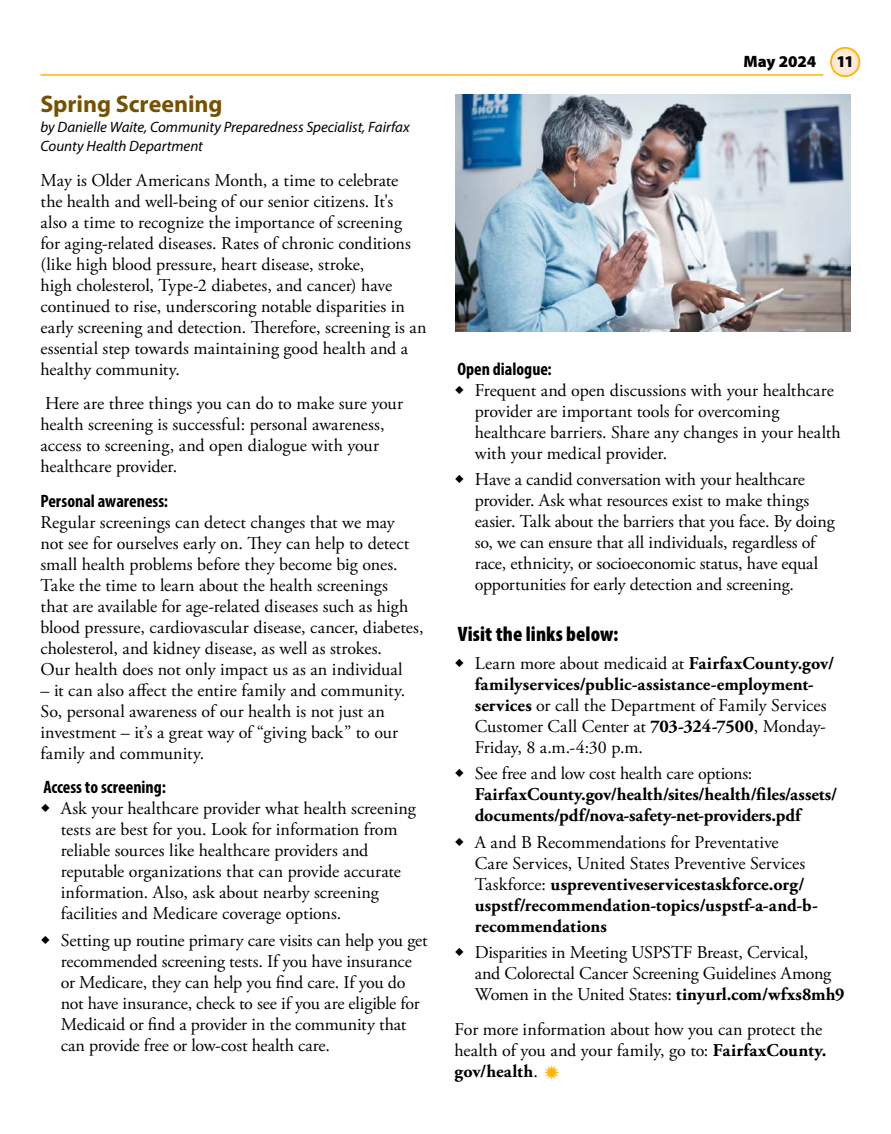
<style>
.page{position:relative;width:891px;height:1134px;background:#fff}
.page>*{position:absolute;margin:0;border:0;box-sizing:border-box;transform-origin:0 0}
.H1-Article-Head-Byline-NoRule_GG{font:700 24px "Myriad Pro";letter-spacing:-.005em;color:#755200}
.H2-Sub-head_GG{font:900 condensed 21px "Myriad Pro";letter-spacing:.005em;color:#000}
.Body_Text_GG{font:18px/21px "Adobe Garamond Pro";color:#000}
.t1{font:700 18px/21px "Adobe Garamond Pro";color:#000}
.H3_GG{font:700 condensed 18px "Myriad Pro";color:#000}
.t2{font:900 16.5px "Myriad Pro";letter-spacing:-.015em;color:#000}
.ByLine_GG{font:italic 15px/19.5px "Myriad Pro";color:#000}
.s1{font-weight:700}
.s2{font-weight:400}
</style>
<div class="page">
<hr style="left:40px;top:74px;width:783px;height:2px;background:#ffb50b">
<div style="left:831px;top:48px;width:28px;height:28px;background:#ffead7;border-radius:50%"></div>
<div style="left:830px;top:47px;width:30px;height:30px;border:2px solid #ffb50b;border-radius:50%"></div>
<img style="left:456px;top:94px;width:395px;height:238px">
<p class="H1-Article-Head-Byline-NoRule_GG" style="left:40px;top:89px;width:184px">Spring Screening</p>
<p class="ByLine_GG" style="left:40px;top:117px;width:371px">by Danielle Waite, Community Preparedness Specialist, Fairfax<br>County Health Department</p>
<p class="Body_Text_GG" style="left:40px;top:170px;width:388px">May is Older Americans Month, a time to celebrate<br>the health and well-being of our senior citizens. It's<br>also a time to recognize the importance of screening<br>for aging-related diseases. Rates of chronic conditions (like high blood pressure, heart disease, stroke,<br>high cholesterol, Type-2 diabetes, and cancer) have continued to rise, underscoring notable disparities in early screening and detection. Therefore, screening is an essential step towards maintaining good health and a healthy community.</p>
<p class="Body_Text_GG" style="left:40px;top:394px;width:364px">Here are three things you can do to make sure your health screening is successful: personal awareness, access to screening, and open dialogue with your healthcare provider.</p>
<h3 class="H3_GG" style="left:40px;top:490px;width:129px">Personal awareness:</h3>
<p class="Body_Text_GG" style="left:40px;top:512px;width:385px">Regular screenings can detect changes that we may<br>not see for ourselves early on. They can help to detect small health problems before they become big ones.<br>Take the time to learn about the health screenings<br>that are available for age-related diseases such as high blood pressure, cardiovascular disease, cancer, diabetes, cholesterol, and kidney disease, as well as strokes.<br>Our health does not only impact us as an individual</p>
<p class="Body_Text_GG" style="left:40px;top:680px;width:366px">– it can also affect the entire family and community.<br>So, personal awareness of our health is not just an investment – it’s a great way of “giving back” to our family and community.</p>
<h3 class="H3_GG" style="left:43px;top:776px;width:124px">Access to screening:</h3>
<p class="Body_Text_GG" style="left:61px;top:799px;width:357px;text-indent:-20px">○ Ask your healthcare provider what health screening tests are best for you. Look for information from reliable sources like healthcare providers and reputable organizations that can provide accurate information. Also, ask about nearby screening facilities and Medicare coverage options.</p>
<p class="Body_Text_GG" style="left:61px;top:930px;width:368px;text-indent:-20px">○ Setting up routine primary care visits can help you get recommended screening tests. If you have insurance or Medicare, they can help you find care. If you do not have insurance, check to see if you are eligible for Medicaid or find a provider in the community that can provide free or low-cost health care.</p>
<p class="t2" style="left:743px;top:51px;width:112px">May 2024 1111</p>
<h3 class="H3_GG" style="left:457px;top:358px;width:96px">Open dialogue:</h3>
<p class="Body_Text_GG" style="left:475px;top:380px;width:368px;text-indent:-20px">○ Frequent and open discussions with your healthcare provider are important tools for overcoming healthcare barriers. Share any changes in your health with your medical provider.</p>
<p class="Body_Text_GG" style="left:475px;top:470px;width:362px;text-indent:-20px">○ Have a candid conversation with your healthcare provider. Ask what resources exist to make things easier. Talk about the barriers that you face. By doing so, we can ensure that all individuals, regardless of race, ethnicity, or socioeconomic status, have equal opportunities for early detection and screening.</p>
<h2 class="H2-Sub-head_GG" style="left:458px;top:621px;width:162px">Visit the links below:</h2>
<p class="Body_Text_GG" style="left:475px;top:653px;width:361px;text-indent:-20px">○ Learn more about medicaid at <span class="s1">FairfaxCounty.gov/ familyservices/public-assistance-employment&shy;services</span> or call the Department of Family Services Customer Call Center at <span class="s1">703-324-7500</span>, Monday-Friday, 8 a.m.-4:30 p.m.</p>
<p class="t1" style="left:475px;top:764px;width:364px;text-indent:-20px">○ <span class="s2">See free and low cost health care options:<br></span>FairfaxCounty.gov/health/sites/health/files/assets/ documents/pdf/nova-safety-net-providers.pdf</p>
<p class="t1" style="left:475px;top:832px;width:345px;text-indent:-20px">○ <span class="s2">A and B Recommendations for Preventative<br>Care Services, United States Preventive Services Taskforce:</span> uspreventiveservicestaskforce.org/ uspstf/recommendation-topics/uspstf-a-and-b&shy;recommendations</p>
<p class="Body_Text_GG" style="left:475px;top:943px;width:371px;text-indent:-20px">○ Disparities in Meeting USPSTF Breast, Cervical,<br>and Colorectal Cancer Screening Guidelines Among<br>Women in the United States: <span class="s1">tinyurl.com/wfxs8mh9</span></p>
<p class="Body_Text_GG" style="left:455px;top:1019px;width:373px">For more information about how you can protect the health of you and your family, go to: <span class="s1">FairfaxCounty. gov/health</span>.</p>
</div>
